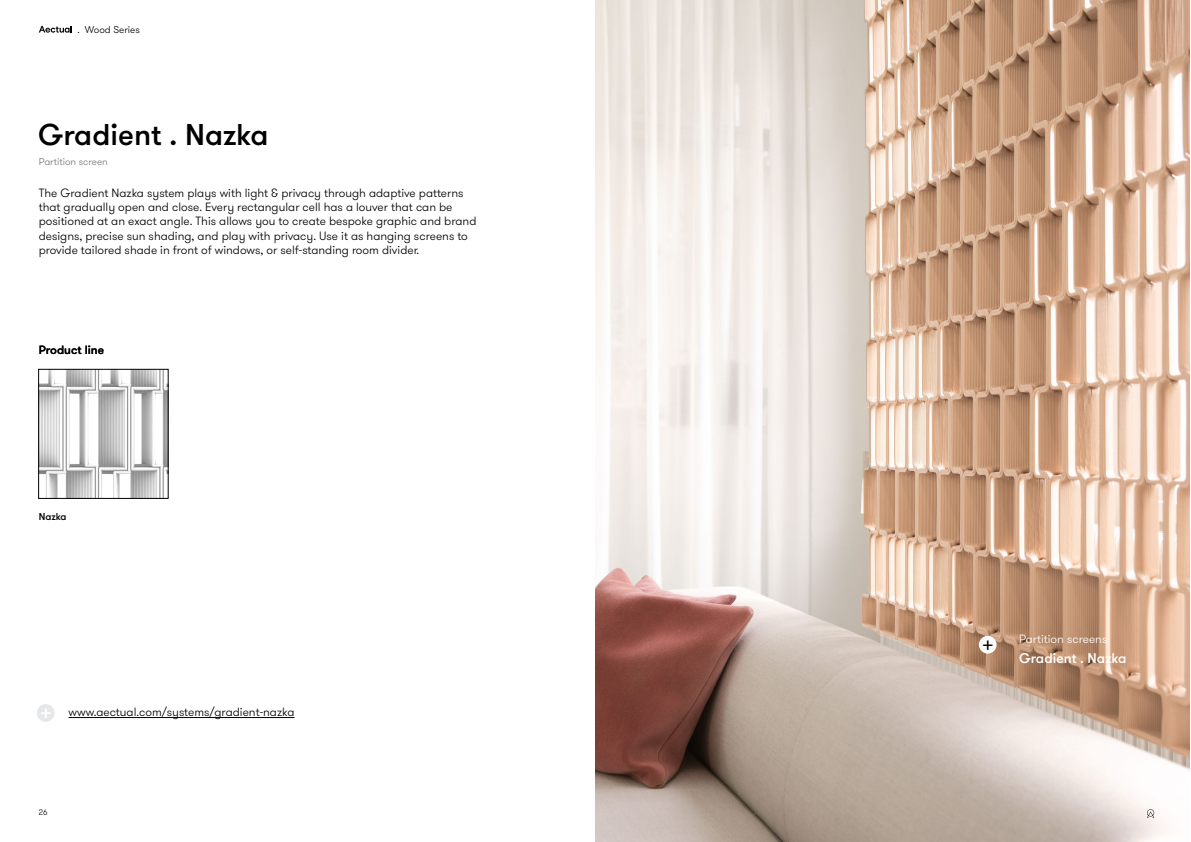
<style>
.page{position:relative;width:1191px;height:842px;background:#fff}
.page>*{position:absolute;margin:0;border:0;box-sizing:border-box;transform-origin:0 0}
.t1{font:500 30px "GT Walsheim";color:#000}
.t2{font:300 23.8px "GT Walsheim";color:#fff}
.t3{font:500 14px "GT Walsheim";color:#fff}
.t4{font:300 12px/14.4px "GT Walsheim";color:#000}
.t5{font:300 12px "GT Walsheim";color:#fff}
.t6{font:500 12px "GT Walsheim";color:#000}
.t7{font:300 10px "GT Walsheim";color:#77787b}
.t8{font:300 10px "GT Walsheim";color:#000}
.t9{font:500 10px "GT Walsheim";color:#000}
.t10{font:300 8px "GT Walsheim";color:#000}
.s1{font-size:23.8px;color:#000}
</style>
<div class="page">
<img style="left:41px;top:371px;width:125px;height:125px">
<hr style="left:69px;top:717px;width:225px;height:1px;background:#000">
<div style="left:37px;top:704px;width:18px;height:18px;background:#e6e7e8;border-radius:50%"></div>
<img style="left:595px;top:0;width:594px;height:842px">
<div style="left:979px;top:636px;width:17px;height:17px;background:#fff;border-radius:50%"></div>
<svg style="left:1147px;top:809px;width:7px;height:9px"></svg>
<svg style="left:39px;top:26px;width:33px;height:7px"></svg>
<p class="t8" style="left:78px;top:23px;width:64px">. Wood Series</p>
<h1 class="t1" style="left:38px;top:116px;width:232px">Gradient . Nazka</h1>
<p class="t7" style="left:39px;top:155px;width:71px">Partition screen</p>
<p class="t4" style="left:39px;top:186px;width:439px">The Gradient Nazka system plays with light &amp; privacy through adaptive patterns that gradually open and close. Every rectangular cell has a louver that can be positioned at an exact angle. This allows you to create bespoke graphic and brand designs, precise sun shading, and play with privacy. Use it as hanging screens to provide tailored shade in front of windows, or self-standing room divider.</p>
<p class="t6" style="left:39px;top:342px;width:67px">Product line</p>
<p class="t9" style="left:39px;top:510px;width:29px">Nazka</p>
<h2 class="t2" style="left:39px;top:697px;width:15px">+</h2>
<p class="t4" style="left:69px;top:705px;width:227px">www.aectual.com/systems/gradient-nazka</p>
<p class="t10" style="left:39px;top:807px;width:10px">26</p>
<p class="t5" style="left:981px;top:631px;width:128px"><span class="s1">+</span> Partition screens</p>
<p class="t3" style="left:1019px;top:649px;width:109px">Gradient . Nazka</p>
</div>
